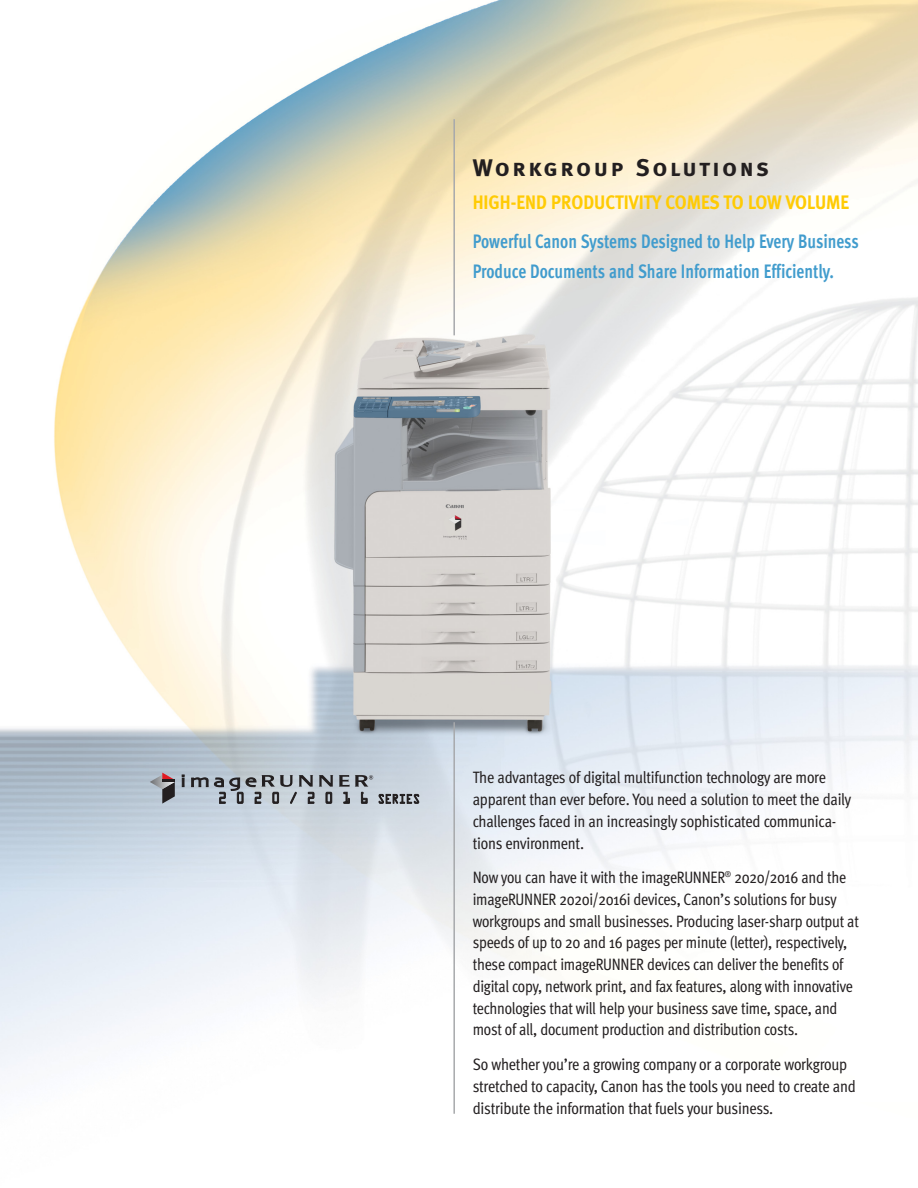
<style>
.page{position:relative;width:918px;height:1188px;background:#fff}
.page>*{position:absolute;margin:0;border:0;box-sizing:border-box;transform-origin:0 0}
.t1{font:24px "Meta Bold Caps";letter-spacing:.105em;color:#231f20}
.t2{font:700 19.5px/30px "Meta Cond";color:#419ccd;scale:.9 1}
.t3{font:19.5px "Meta Bold LF";color:#ffcb04;scale:.9 1}
.t4{font:16.5px/21.8px "Meta Cond";letter-spacing:-.015em;color:#231f20}
</style>
<div class="page">
<img style="left:0;top:0;width:918px;height:1071px">
<svg style="left:181px;top:774px;width:4px;height:13px"></svg>
<svg style="left:191px;top:775px;width:182px;height:29px;background:#9ba2aa"></svg>
<svg style="left:379px;top:794px;width:40px;height:10px"></svg>
<svg style="left:150px;top:773px;width:25px;height:31px"></svg>
<hr style="left:453px;top:119px;width:2px;height:216px;background:#a7a9ac">
<hr style="left:453px;top:722px;width:2px;height:392px;background:#a7a9ac">
<h1 class="t1" style="left:473px;top:154px;width:298px">Workgroup Solutions</h1>
<p class="t3" style="left:473px;top:196px;width:420px">HIGH-END PRODUCTIVITY COMES TO LOW VOLUME</p>
<p class="t2" style="left:473px;top:228px;width:430px">Powerful Canon Systems Designed to Help Every Business<br>Produce Documents and Share Information Efficiently.</p>
<p class="t4" style="left:473px;top:768px;width:380px">The advantages of digital multifunction technology are more apparent than ever before. You need a solution to meet the daily challenges faced in an increasingly sophisticated communica&shy;tions environment.</p>
<p class="t4" style="left:473px;top:868px;width:388px">Now you can have it with the imageRUNNER<sup>®</sup> 2020/2016 and the imageRUNNER 2020i/2016i devices, Canon’s solutions for busy workgroups and small businesses. Producing laser-sharp output at speeds of up to 20 and 16 pages per minute (letter), respectively, these compact imageRUNNER devices can deliver the benefits of digital copy, network print, and fax features, along with innovative technologies that will help your business save time, space, and most of all, document production and distribution costs.</p>
<p class="t4" style="left:473px;top:1055px;width:385px">So whether you’re a growing company or a corporate workgroup stretched to capacity, Canon has the tools you need to create and distribute the information that fuels your business.</p>
</div>
